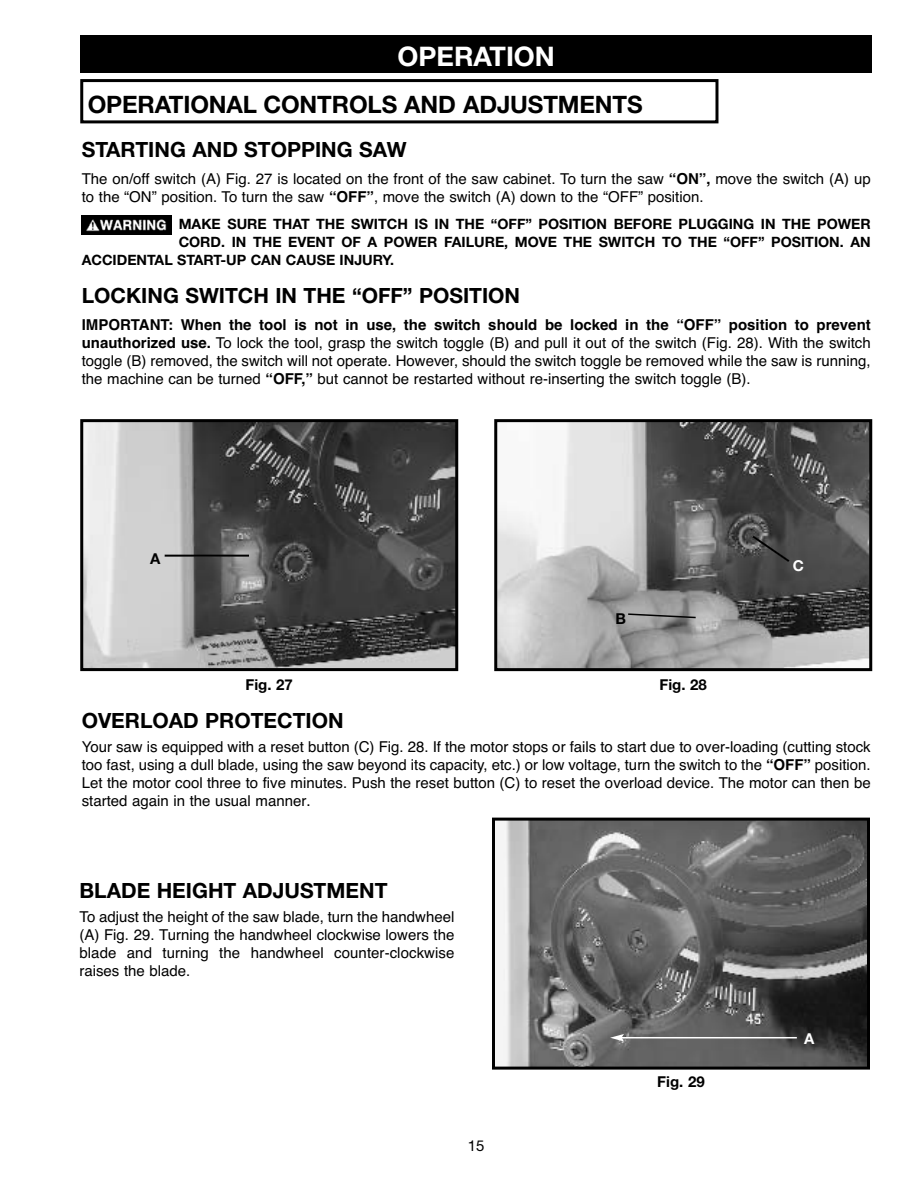
<style>
.page{position:relative;width:918px;height:1188px;background:#fff}
.page>*{position:absolute;margin:0;border:0;box-sizing:border-box;transform-origin:0 0}
.t1{font:700 27px "Helvetica Neue";color:#fff}
.t2{font:700 24px "Helvetica Neue";letter-spacing:-.005em;color:#000}
.t3{font:700 21px "Helvetica Neue";color:#000}
.t4{font:15px/18px "Helvetica";color:#000;text-align:justify}
.t5{font:700 15px "Helvetica Neue";color:#000}
.t6{font:15px "Helvetica Neue";color:#000}
.t7{font:700 15px "Helvetica Neue";color:#fff}
.t8{font:700 14.25px "Helvetica Neue";color:#000}
.s1{font-weight:700}
.s2{font-family:"Helvetica Neue"}
</style>
<div class="page">
<img style="left:496px;top:822px;width:370px;height:244px">
<div style="left:492px;top:818px;width:378px;height:252px;border:3px solid #000"></div>
<hr style="left:621px;top:1037px;width:176px;height:1px;background:#fff">
<svg style="left:610px;top:1034px;width:14px;height:7px"></svg>
<img style="left:498px;top:423px;width:370px;height:244px">
<div style="left:494px;top:419px;width:378px;height:252px;border:3px solid #000"></div>
<img style="left:84px;top:423px;width:370px;height:244px">
<div style="left:80px;top:419px;width:378px;height:252px;border:3px solid #000"></div>
<hr style="left:165px;top:556px;width:84px;height:1px;background:#000">
<hr style="left:165px;top:555px;width:84px;height:1px;background:#000">
<svg style="left:627px;top:613px;width:70px;height:6px"></svg>
<svg style="left:752px;top:535px;width:38px;height:28px"></svg>
<div style="left:80px;top:35px;width:792px;height:38px;background:#000"></div>
<img style="left:82px;top:216px;width:90px;height:18px">
<div style="left:80px;top:79px;width:638px;height:44px;border:3px solid #000"></div>
<h1 class="t1" style="left:398px;top:47px;width:159px">OPERATION</h1>
<h2 class="t2" style="left:88px;top:96px;width:556px">OPERATIONAL CONTROLS AND ADJUSTMENTS</h2>
<h3 class="t3" style="left:82px;top:142px;width:326px">STARTING AND STOPPING SAW</h3>
<p class="t4" style="left:82px;top:172px;width:790px">The on/off switch (A) Fig. 27 is located on the front of the saw cabinet. To turn the saw <span class="s1">“ON”,</span> move the switch (A) up to the “ON” position. To turn the saw <span class="s1">“OFF”</span>, move the switch (A) down to the “OFF” position.</p>
<p class="t8" style="left:179px;top:219px;width:694px">MAKE SURE THAT THE SWITCH IS IN THE “OFF” POSITION BEFORE PLUGGING IN THE POWER</p>
<p class="t8" style="left:179px;top:237px;width:694px">CORD. IN THE EVENT OF A POWER FAILURE, MOVE THE SWITCH TO THE “OFF” POSITION. AN</p>
<p class="t8" style="left:82px;top:255px;width:314px">ACCIDENTAL START-UP CAN CAUSE INJURY.</p>
<h3 class="t3" style="left:82px;top:288px;width:440px">LOCKING SWITCH IN THE “OFF” POSITION</h3>
<p class="t4" style="left:82px;top:317px;width:791px"><span class="s1">IMPORTANT: When the tool is not in use, the switch should be locked in the “OFF” position to prevent unauthorized use.</span> To lock the tool, grasp the switch toggle (B) and pull it out of the switch (Fig. 28). With the switch toggle (B) removed, the switch will not operate. However, should the switch toggle be removed while the saw is running, the machine can be turned <span class="s1">“OFF,”</span> but cannot be restarted without re-inserting the switch toggle (B).</p>
<p class="t5" style="left:150px;top:554px;width:12px">A</p>
<p class="t5" style="left:615px;top:613px;width:12px">B</p>
<p class="t5" style="left:246px;top:679px;width:49px">Fig. 27</p>
<p class="t5" style="left:660px;top:679px;width:49px">Fig. 28</p>
<p class="t7" style="left:793px;top:560px;width:13px">C</p>
<h3 class="t3" style="left:82px;top:713px;width:263px">OVERLOAD PROTECTION</h3>
<p class="t4" style="left:82px;top:739px;width:791px">Your saw is equipped with a reset button (C) Fig. 28. If the motor stops or fails to start due to over-loading (cutting stock too fast, using a dull blade, using the saw beyond its capacity, etc.) or low voltage, turn the switch to the <span class="s1">“OFF”</span> position.<br>Let the motor cool three to five minutes. Push the reset button (C) to reset the overload device. The motor can then be started again in the usual manner<span class="s2">.</span></p>
<h3 class="t3" style="left:80px;top:883px;width:310px">BLADE HEIGHT ADJUSTMENT</h3>
<p class="t4" style="left:80px;top:910px;width:376px">To adjust the height of the saw blade, turn the handwheel (A) Fig. 29. Turning the handwheel clockwise lowers the blade and turning the handwheel counter-clockwise raises the blade.</p>
<p class="t6" style="left:468px;top:1140px;width:18px">15</p>
<p class="t5" style="left:657px;top:1076px;width:49px">Fig. 29</p>
<p class="t7" style="left:804px;top:1033px;width:12px">A</p>
</div>
